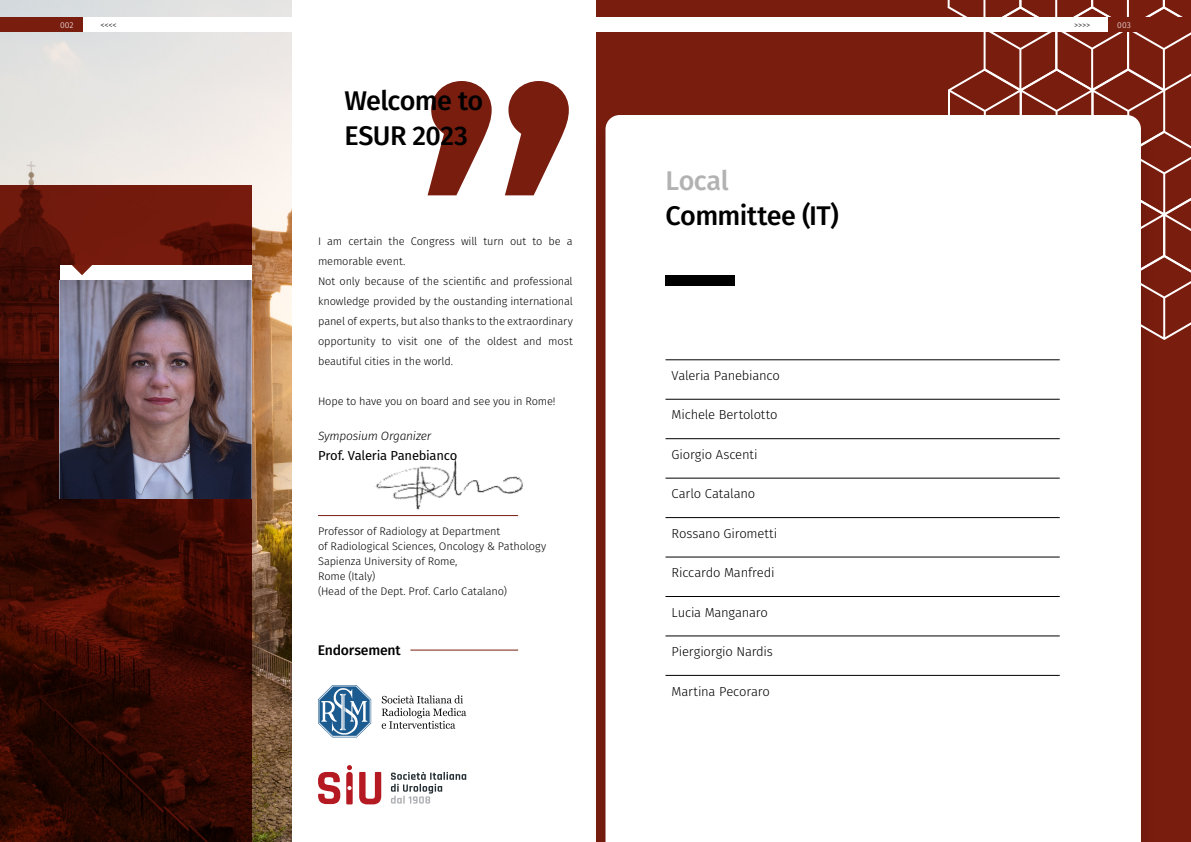
<style>
.page{position:relative;width:1191px;height:842px;background:#fff}
.page>*{position:absolute;margin:0;border:0;box-sizing:border-box;transform-origin:0 0}
.t1{font:500 400px "Fira Sans";color:#791d0f}
.t2{font:500 27px/35px "Fira Sans";letter-spacing:-.025em;color:#000}
.t3{font:500 27px "Fira Sans";letter-spacing:-.02em;color:#b3b2b2}
.t4{font:500 14px "Fira Sans";letter-spacing:-.015em;color:#000}
.t5{font:300 13px "Fira Sans";letter-spacing:-.015em;color:#000}
.t6{font:13px "Fira Sans";letter-spacing:-.02em;color:#000}
.t7{font:italic 300 12px "Fira Sans";letter-spacing:-.02em;color:#000}
.t8{font:300 11px/20px "Fira Sans";letter-spacing:-.015em;color:#000}
.t9{font:300 8.5px "Fira Sans";color:#000}
.t10{font:300 8.5px "Fira Sans";letter-spacing:.01em;color:#fff}
</style>
<div class="page">
<img style="left:0;top:0;width:292px;height:842px">
<img style="left:375px;top:459px;width:148px;height:51px">
<svg style="left:0;top:185px;width:251px;height:657px;background:#3d0b03"></svg>
<div style="left:60px;top:265px;width:191px;height:120px;background:#fff"></div>
<svg style="left:72px;top:265px;width:20px;height:10px"></svg>
<hr style="left:318px;top:515px;width:200px;height:1px;background:#791d0f">
<hr style="left:410px;top:650px;width:108px;height:1px;background:#791d0f">
<img style="left:60px;top:280px;width:191px;height:218px">
<svg style="left:382px;top:695px;width:84px;height:34px"></svg>
<svg style="left:318px;top:685px;width:53px;height:52px"></svg>
<svg style="left:318px;top:772px;width:22px;height:32px"></svg>
<svg style="left:359px;top:772px;width:22px;height:32px"></svg>
<svg style="left:346px;top:765px;width:7px;height:39px"></svg>
<svg style="left:391px;top:772px;width:75px;height:31px"></svg>
<div style="left:596px;top:0;width:595px;height:842px;background:#791d0f"></div>
<div style="left:589px;top:113px;width:568px;height:729px;background:#000;opacity:.15"></div>
<div style="left:605px;top:115px;width:536px;height:727px;background:#fff"></div>
<div style="left:665px;top:275px;width:69px;height:10px;background:#000"></div>
<svg style="left:947px;top:0;width:244px;height:340px"></svg>
<hr style="left:665px;top:360px;width:394px;height:1px;background:#000">
<hr style="left:665px;top:399px;width:394px;height:1px;background:#000">
<hr style="left:665px;top:438px;width:394px;height:1px;background:#000">
<hr style="left:665px;top:478px;width:394px;height:1px;background:#000">
<hr style="left:665px;top:517px;width:394px;height:1px;background:#000">
<hr style="left:665px;top:557px;width:394px;height:1px;background:#000">
<hr style="left:665px;top:596px;width:394px;height:1px;background:#000">
<hr style="left:665px;top:636px;width:394px;height:1px;background:#000">
<hr style="left:665px;top:675px;width:394px;height:1px;background:#000">
<div style="left:0;top:17px;width:83px;height:15px;background:#791d0f"></div>
<div style="left:1108px;top:17px;width:83px;height:15px;background:#791d0f"></div>
<div style="left:83px;top:17px;width:512px;height:15px;background:#fff"></div>
<div style="left:595px;top:17px;width:513px;height:15px;background:#fff"></div>
<p class="t10" style="left:60px;top:19px;width:15px">002</p>
<p class="t9" style="left:101px;top:19px;width:18px">&lt;&lt;&lt;&lt;</p>
<p class="t9" style="left:1074px;top:19px;width:18px">&gt;&gt;&gt;&gt;</p>
<p class="t10" style="left:1117px;top:19px;width:15px">003</p>
<h1 class="t1" style="left:413px;top:-76px;width:173px">”</h1>
<h2 class="t2" style="left:344px;top:82px;width:140px">Welcome to<br>ESUR 2023</h2>
<p class="t8" style="left:318px;top:231px;width:256px">I am certain the Congress will turn out to be a memorable event.<br>Not only because of the scientific and professional knowledge provided by the oustanding international panel of experts, but also thanks to the extraordinary opportunity to visit one of the oldest and most beautiful cities in the world.</p>
<p class="t8" style="left:318px;top:391px;width:239px">Hope to have you on board and see you in Rome!</p>
<p class="t7" style="left:318px;top:427px;width:115px">Symposium Organizer</p>
<p class="t6" style="left:318px;top:446px;width:141px">Prof. Valeria Panebianco</p>
<p class="t8" style="left:318px;top:524px;width:230px;line-height:15px">Professor of Radiology at Department<br>of Radiological Sciences, Oncology &amp; Pathology Sapienza University of Rome,<br>Rome (Italy)<br>(Head of the Dept. Prof. Carlo Catalano)</p>
<p class="t4" style="left:318px;top:639px;width:84px">Endorsement</p>
<h2 class="t3" style="left:665px;top:159px;width:65px">Local</h2>
<h2 class="t2" style="left:665px;top:197px;width:175px">Committee (IT)</h2>
<p class="t5" style="left:671px;top:366px;width:110px">Valeria Panebianco</p>
<p class="t5" style="left:671px;top:406px;width:107px">Michele Bertolotto</p>
<p class="t5" style="left:671px;top:445px;width:87px">Giorgio Ascenti</p>
<p class="t5" style="left:671px;top:485px;width:85px">Carlo Catalano</p>
<p class="t5" style="left:671px;top:524px;width:107px">Rossano Girometti</p>
<p class="t5" style="left:671px;top:563px;width:104px">Riccardo Manfredi</p>
<p class="t5" style="left:671px;top:603px;width:98px">Lucia Manganaro</p>
<p class="t5" style="left:671px;top:642px;width:103px">Piergiorgio Nardis</p>
<p class="t5" style="left:671px;top:682px;width:100px">Martina Pecoraro</p>
</div>
